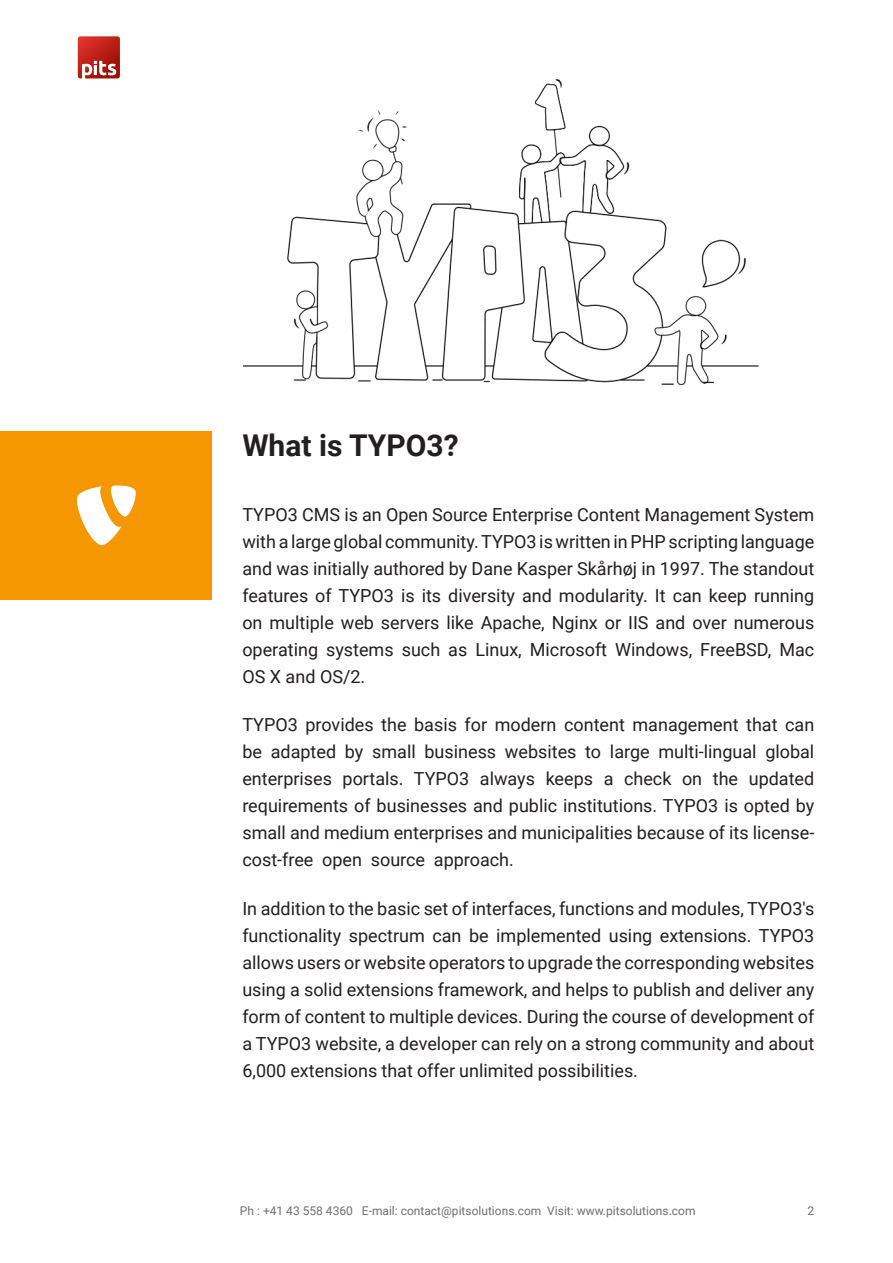
<style>
.page{position:relative;width:893px;height:1263px;background:#fff}
.page>*{position:absolute;margin:0;border:0;box-sizing:border-box;transform-origin:0 0}
.titlesub{font:700 30px "Roboto";color:#231f20}
.Paragraph_base{font:18px/27px "Roboto";color:#231f20;text-align:justify}
.t1{font:12px "Roboto";color:#707070}
</style>
<div class="page">
<svg style="left:78px;top:36px;width:42px;height:42px;background:#c6433b"></svg>
<img style="left:243px;top:79px;width:515px;height:305px">
<div style="left:1px;top:431px;width:211px;height:168px;background:#f49700"></div>
<svg style="left:77px;top:485px;width:59px;height:60px"></svg>
<p class="titlesub" style="left:242px;top:425px;width:218px">What is TYPO3?</p>
<p class="Paragraph_base" style="left:242px;top:500px;width:573px">TYPO3 CMS is an Open Source Enterprise Content Management System with a large global community. TYPO3 is written in PHP scripting language and was initially authored by Dane Kasper Skårhøj in 1997. The standout features of TYPO3 is its diversity and modularity. It can keep running on multiple web servers like Apache, Nginx or IIS and over numerous operating systems such as Linux, Microsoft Windows, FreeBSD, Mac OS X and OS/2.</p>
<p class="Paragraph_base" style="left:242px;top:711px;width:573px">TYPO3 provides the basis for modern content management that can be adapted by small business websites to large multi-lingual global enterprises portals. TYPO3 always keeps a check on the updated requirements of businesses and public institutions. TYPO3 is opted by small and medium enterprises and municipalities because of its license&shy;cost-free open source approach.</p>
<p class="Paragraph_base" style="left:242px;top:894px;width:573px">In addition to the basic set of interfaces, functions and modules, TYPO3's functionality spectrum can be implemented using extensions. TYPO3 allows users or website operators to upgrade the corresponding websites using a solid extensions framework, and helps to publish and deliver any form of content to multiple devices. During the course of development of a TYPO3 website, a developer can rely on a strong community and about 6,000 extensions that offer unlimited possibilities.</p>
<p class="t1" style="left:240px;top:1202px;width:457px">Ph : +41 43 558 4360 E-mail: contact@pitsolutions.com Visit: www.pitsolutions.com</p>
<p class="t1" style="left:808px;top:1202px;width:8px">2</p>
</div>
